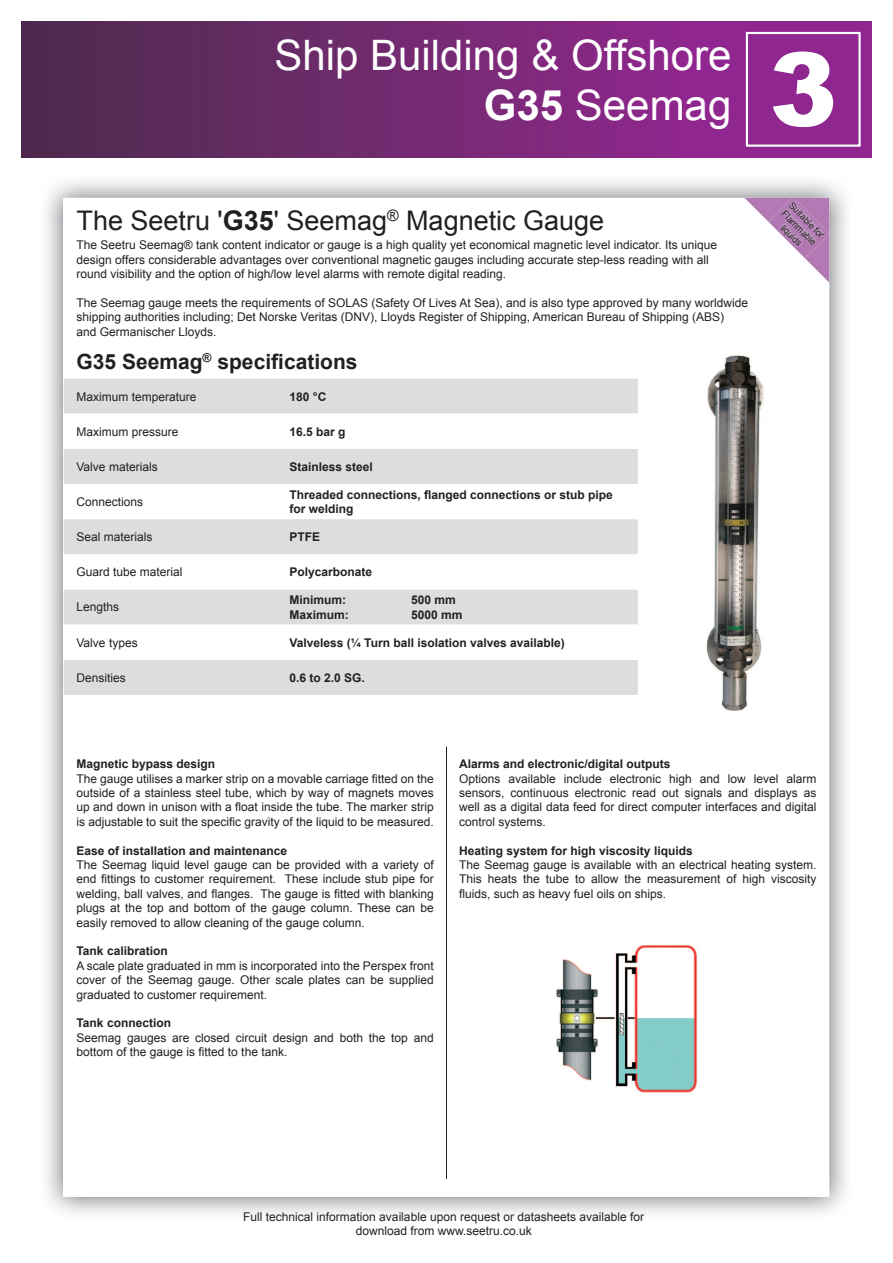
<style>
.page{position:relative;width:893px;height:1263px;background:#fff}
.page>*{position:absolute;margin:0;border:0;box-sizing:border-box;transform-origin:0 0}
.t1{font:900 102px "Arial";color:#fff}
.t2{font:42px/50.4px "Arial";color:#fff;text-align:right}
.t3{font:27px "Arial";color:#231f20}
.t4{font:700 21px "Arial";color:#231f20}
.t5{font:12px/14.4px "Arial";color:#231f20;text-align:justify}
.t6{font:700 12px/14.4px "Arial";color:#231f20}
.t7{font:9px/10.8px "Arial";color:#231f20;text-align:center}
.s1{font-weight:700}
</style>
<div class="page">
<img style="left:801px;top:224px;width:50px;height:990px">
<svg style="left:446px;top:282px;width:383px;height:914px"></svg>
<svg style="left:64px;top:344px;width:765px;height:385px"></svg>
<div style="left:64px;top:379px;width:574px;height:316px;background:#dcdddf"></div>
<svg style="left:64px;top:414px;width:574px;height:246px"></svg>
<hr style="left:446px;top:747px;width:1px;height:432px;background:#231f20">
<img style="left:701px;top:348px;width:65px;height:363px">
<div style="left:21px;top:21px;width:851px;height:136px;background:#90268f"></div>
<div style="left:21px;top:21px;width:677px;height:136px;background:linear-gradient(to right,#4d2b4c,#90288e)"></div>
<svg style="left:744px;top:197px;width:86px;height:85px"></svg>
<img style="left:768px;top:198px;width:61px;height:60px">
<img style="left:526px;top:942px;width:204px;height:153px">
<div style="left:746px;top:32px;width:115px;height:115px;border:2px solid #fff"></div>
<h2 class="t2" style="left:275px;top:30px;width:458px">Ship Building &amp; Offshore<br><span class="s1">G35</span> Seemag</h2>
<h1 class="t1" style="left:769px;top:15px;width:70px">3</h1>
<h3 class="t3" style="left:77px;top:203px;width:529px">The Seetru '<span class="s1">G35</span>' Seemag<sup>®</sup> Magnetic Gauge</h3>
<p class="t5" style="left:77px;top:238px;width:642px;text-align:left">The Seetru Seemag® tank content indicator or gauge is a high quality yet economical magnetic level indicator. Its unique design offers considerable advantages over conventional magnetic gauges including accurate step-less reading with all round visibility and the option of high/low level alarms with remote digital reading.</p>
<p class="t5" style="left:77px;top:295px;width:673px;text-align:left">The Seemag gauge meets the requirements of SOLAS (Safety Of Lives At Sea), and is also type approved by many worldwide shipping authorities including; Det Norske Veritas (DNV), Lloyds Register of Shipping, American Bureau of Shipping (ABS)<br>and Germanischer Lloyds.</p>
<h3 class="t4" style="left:77px;top:348px;width:282px">G35 Seemag<sup>®</sup> specifications</h3>
<p class="t5" style="left:77px;top:389px;width:122px">Maximum temperature</p>
<p class="t6" style="left:289px;top:389px;width:38px">180 °C</p>
<p class="t5" style="left:77px;top:424px;width:104px">Maximum pressure</p>
<p class="t6" style="left:289px;top:425px;width:58px">16.5 bar g</p>
<p class="t5" style="left:77px;top:459px;width:83px">Valve materials</p>
<p class="t6" style="left:289px;top:460px;width:85px">Stainless steel</p>
<p class="t5" style="left:77px;top:495px;width:68px">Connections</p>
<p class="t6" style="left:289px;top:488px;width:325px">Threaded connections, flanged connections or stub pipe for welding</p>
<p class="t5" style="left:77px;top:530px;width:78px">Seal materials</p>
<p class="t6" style="left:289px;top:530px;width:32px">PTFE</p>
<p class="t5" style="left:77px;top:565px;width:108px">Guard tube material</p>
<p class="t6" style="left:289px;top:565px;width:84px">Polycarbonate</p>
<p class="t5" style="left:77px;top:600px;width:44px">Lengths</p>
<p class="t6" style="left:289px;top:593px;width:58px">Minimum:</p>
<p class="t6" style="left:411px;top:593px;width:46px">500 mm</p>
<p class="t6" style="left:289px;top:607px;width:61px">Maximum:</p>
<p class="t6" style="left:411px;top:607px;width:53px">5000 mm</p>
<p class="t5" style="left:77px;top:635px;width:63px">Valve types</p>
<p class="t6" style="left:289px;top:635px;width:277px">Valveless (¼ Turn ball isolation valves available)</p>
<p class="t5" style="left:77px;top:670px;width:51px">Densities</p>
<p class="t6" style="left:289px;top:671px;width:77px">0.6 to 2.0 SG.</p>
<p class="t7" style="left:794px;top:200px;width:47px;rotate:45deg">Suitable for<br>Flammable liquids</p>
<p class="t6" style="left:77px;top:757px;width:140px">Magnetic bypass design</p>
<p class="t5" style="left:77px;top:771px;width:359px">The gauge utilises a marker strip on a movable carriage fitted on the outside of a stainless steel tube, which by way of magnets moves up and down in unison with a float inside the tube. The marker strip is adjustable to suit the specific gravity of the liquid to be measured.</p>
<p class="t6" style="left:77px;top:843px;width:212px">Ease of installation and maintenance</p>
<p class="t5" style="left:77px;top:858px;width:359px">The Seemag liquid level gauge can be provided with a variety of end fittings to customer requirement. These include stub pipe for welding, ball valves, and flanges. The gauge is fitted with blanking plugs at the top and bottom of the gauge column. These can be easily removed to allow cleaning of the gauge column.</p>
<p class="t6" style="left:77px;top:944px;width:93px">Tank calibration</p>
<p class="t5" style="left:77px;top:958px;width:359px">A scale plate graduated in mm is incorporated into the Perspex front cover of the Seemag gauge. Other scale plates can be supplied graduated to customer requirement.</p>
<p class="t6" style="left:77px;top:1016px;width:96px">Tank connection</p>
<p class="t5" style="left:77px;top:1030px;width:359px">Seemag gauges are closed circuit design and both the top and bottom of the gauge is fitted to the tank.</p>
<p class="t6" style="left:459px;top:757px;width:213px">Alarms and electronic/digital outputs</p>
<p class="t5" style="left:459px;top:771px;width:359px">Options available include electronic high and low level alarm sensors, continuous electronic read out signals and displays as well as a digital data feed for direct computer interfaces and digital control systems.</p>
<p class="t6" style="left:459px;top:843px;width:235px">Heating system for high viscosity liquids</p>
<p class="t5" style="left:459px;top:858px;width:359px">The Seemag gauge is available with an electrical heating system.<br>This heats the tube to allow the measurement of high viscosity fluids, such as heavy fuel oils on ships.</p>
<p class="t5" style="left:243px;top:1209px;width:402px;text-align:center">Full technical information available upon request or datasheets available for download from www.seetru.co.uk</p>
</div>
